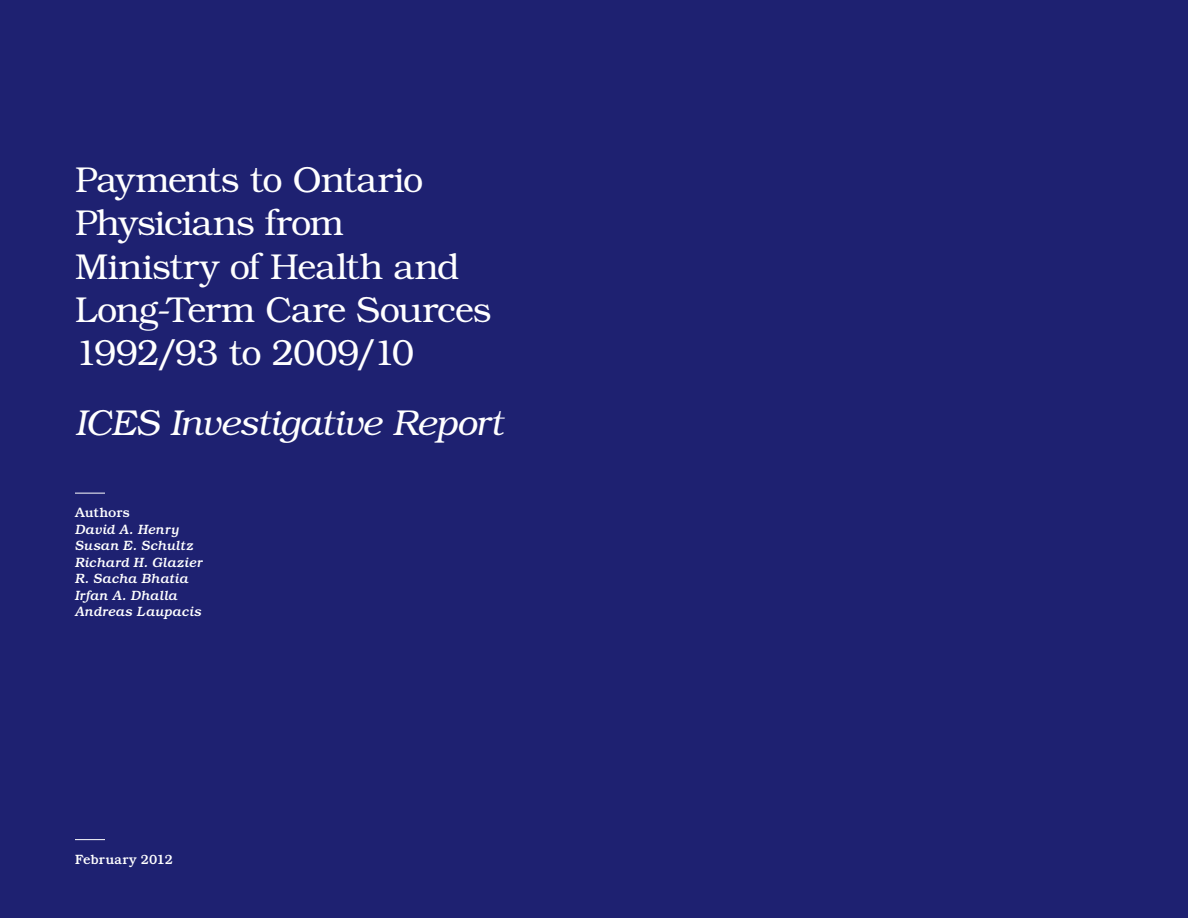
<style>
.page{position:relative;width:1188px;height:918px;background:#1e2171}
.page>*{position:absolute;margin:0;border:0;box-sizing:border-box;transform-origin:0 0}
.Head{font:300 36px/43.2px "Bookman";letter-spacing:-.025em;color:#fff}
.Head-2{font:italic 300 36px "Bookman";letter-spacing:-.015em;color:#fff}
.Author{font:italic 500 13.5px/16.5px "Bookman";letter-spacing:.005em;color:#fff}
.Author-2{font:500 13.5px "Bookman";letter-spacing:.005em;color:#fff}
.s1{font-style:normal}
</style>
<div class="page">
<hr style="left:75px;top:493px;width:30px;height:1px;background:#fff">
<hr style="left:75px;top:839px;width:30px;height:1px;background:#fff">
<p class="Head" style="left:75px;top:158px;width:418px">Payments to Ontario<br>Physicians from<br>Ministry of Health and<br>Long-Term Care Sources<br>1992/93 to 2009/10</p>
<p class="Head-2" style="left:75px;top:403px;width:429px">ICES Investigative Report</p>
<p class="Author" style="left:75px;top:504px;width:129px"><span class="s1">Authors<br></span>David A. Henry<br>Susan E. Schultz<br>Richard H. Glazier<br>R. Sacha Bhatia<br>Irfan A. Dhalla<br>Andreas Laupacis</p>
<p class="Author-2" style="left:75px;top:851px;width:100px">February 2012</p>
</div>
